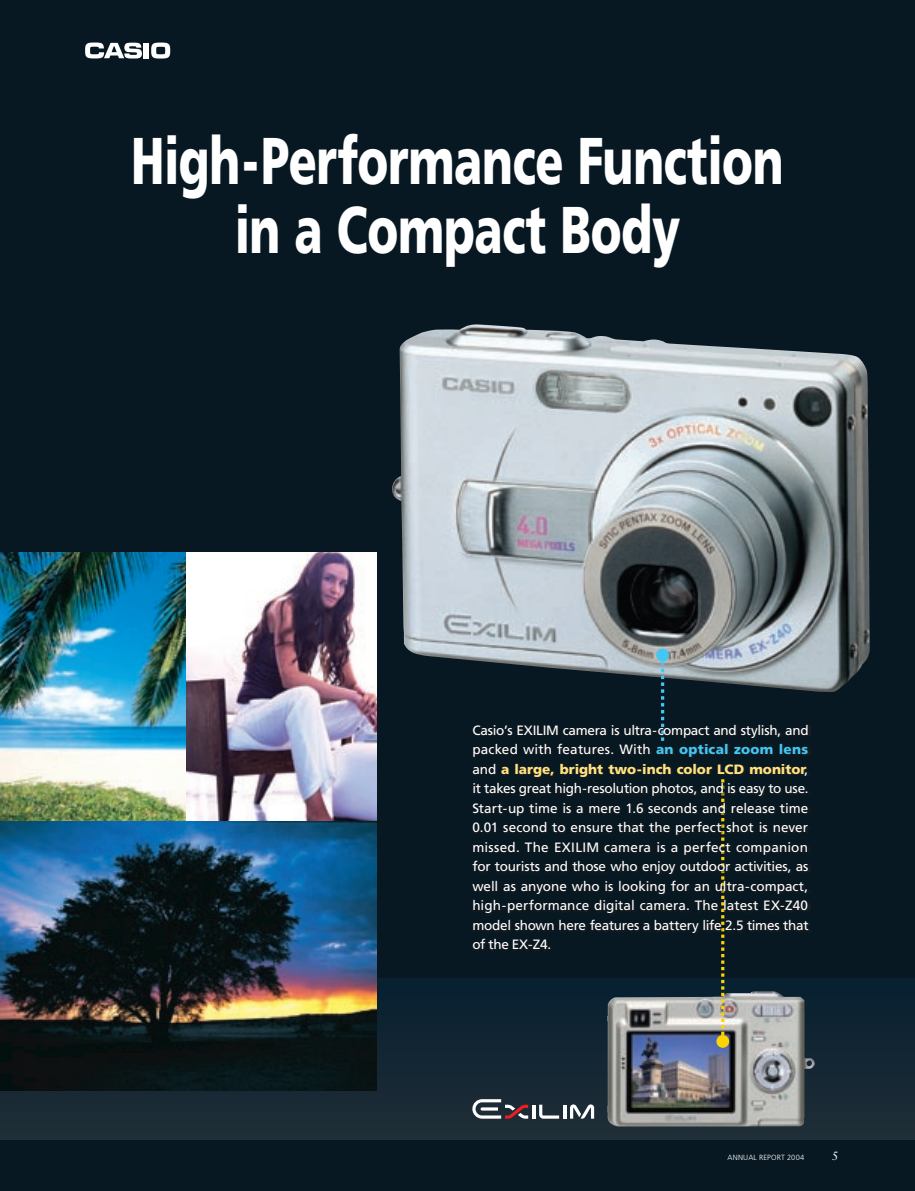
<style>
.page{position:relative;width:915px;height:1191px;background:#fff}
.page>*{position:absolute;margin:0;border:0;box-sizing:border-box;transform-origin:0 0}
.t1{font:900 66px/69px "Frutiger";letter-spacing:-.01em;color:#fff;text-align:center;scale:.7 1}
.t2{font:13.5px/19.5px "Frutiger";letter-spacing:-.02em;color:#fff;text-align:justify}
.t3{font:12px "Sabon";color:#fff}
.t4{font:300 7.5px "Frutiger";letter-spacing:.035em;color:#fff}
.s1{font-weight:900;color:#40c7f4}
.s2{font-weight:900;color:#ffe380}
</style>
<div class="page">
<div style="left:0;top:0;width:914px;height:1191px;background:#071822"></div>
<div style="left:144px;top:43px;width:5px;height:15px;background:#fff"></div>
<svg style="left:151px;top:43px;width:19px;height:16px"></svg>
<svg style="left:85px;top:43px;width:57px;height:16px"></svg>
<div style="left:0;top:978px;width:914px;height:162px;background:linear-gradient(to bottom,#071f30,#202e37)"></div>
<img style="left:392px;top:324px;width:477px;height:369px">
<img style="left:0;top:553px;width:186px;height:269px">
<img style="left:186px;top:553px;width:190px;height:269px">
<img style="left:0;top:822px;width:376px;height:268px">
<img style="left:607px;top:991px;width:207px;height:135px">
<svg style="left:660px;top:661px;width:4px;height:60px"></svg>
<div style="left:656px;top:648px;width:12px;height:13px;background:#40c7f4;border-radius:50%"></div>
<svg style="left:721px;top:954px;width:3px;height:81px"></svg>
<div style="left:716px;top:1035px;width:13px;height:12px;background:#fed304;border-radius:50%"></div>
<div style="left:471px;top:723px;width:338px;height:228px;background:linear-gradient(to right,#0b1921,#0d1b21)"></div>
<svg style="left:539px;top:1104px;width:20px;height:14px"></svg>
<hr style="left:532px;top:1104px;width:3px;height:14px;background:#fff">
<hr style="left:563px;top:1104px;width:3px;height:14px;background:#fff">
<svg style="left:472px;top:1099px;width:56px;height:19px"></svg>
<svg style="left:570px;top:1104px;width:24px;height:14px"></svg>
<h1 class="t1" style="left:131px;top:125px;width:933px">High-Performance Function in a Compact Body</h1>
<p class="t2" style="left:472px;top:720px;width:337px">Casio’s EXILIM camera is ultra-compact and stylish, and packed with features. With <span class="s1">an optical zoom lens </span>and <span class="s2">a large, bright two-inch color LCD monitor</span>, it takes great high-resolution photos, and is easy to use.<br>Start-up time is a mere 1.6 seconds and release time 0.01 second to ensure that the perfect shot is never missed. The EXILIM camera is a perfect companion for tourists and those who enjoy outdoor activities, as well as anyone who is looking for an ultra-compact, high-performance digital camera. The latest EX-Z40 model shown here features a battery life 2.5 times that of the EX-Z4.</p>
<p class="t4" style="left:727px;top:1153px;width:78px">ANNUAL REPORT 2004</p>
<p class="t3" style="left:831px;top:1149px;width:8px">5</p>
</div>
